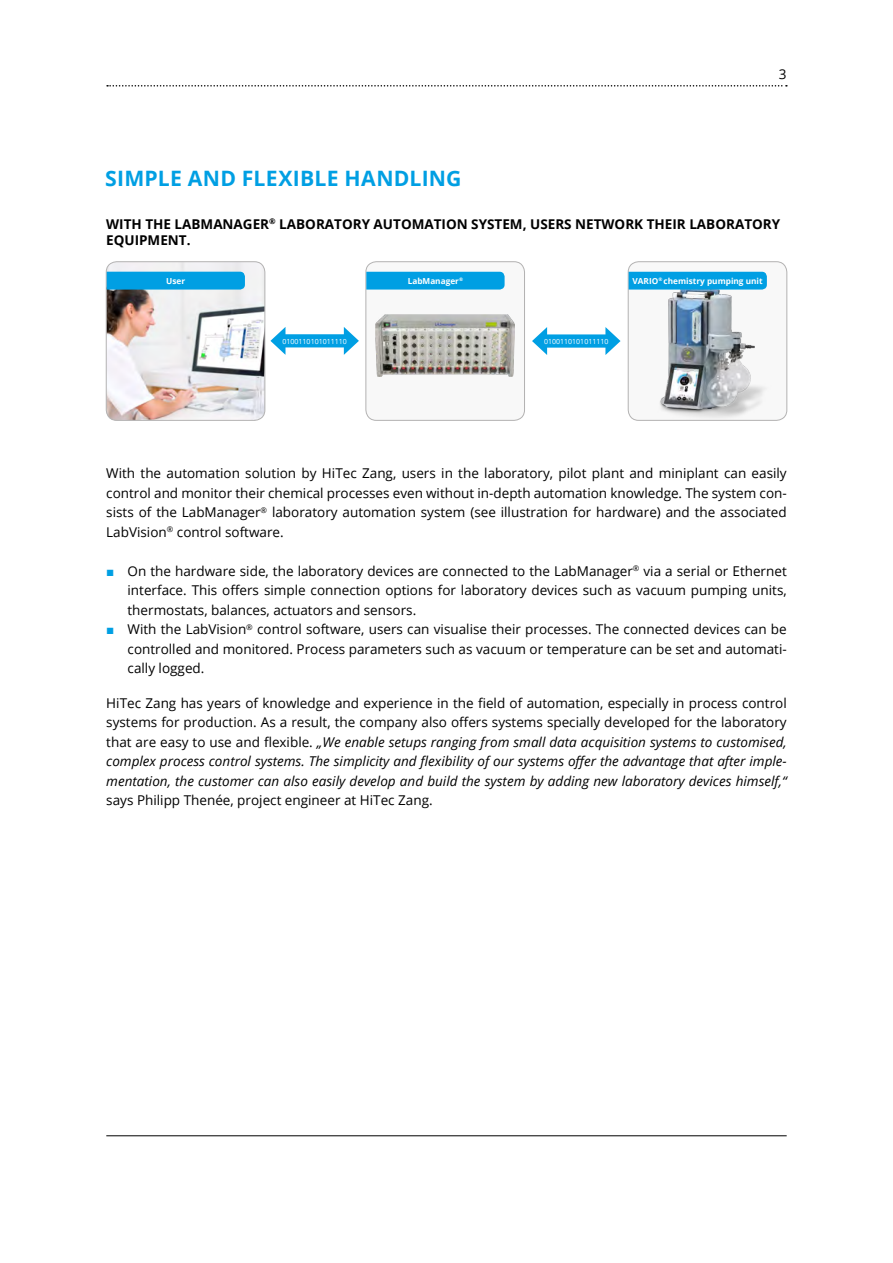
<style>
.page{position:relative;width:893px;height:1263px;background:#fff}
.page>*{position:absolute;margin:0;border:0;box-sizing:border-box;transform-origin:0 0}
.t1{font:700 21.15px "Open Sans";letter-spacing:.005em;color:#009fe3}
.t2{font:13.5px/19.5px "Open Sans";color:#000;text-align:justify}
.t3{font:italic 13.5px/19.5px "Open Sans";color:#000;text-align:justify}
.t4{font:700 13.5px/16.2px "Open Sans";color:#000}
.t5{font:700 8.25px "Open Sans";color:#fff}
.t6{font:7.05px "Open Sans";color:#fff}
.s1{font-family:"Arial";color:#009fe3}
.s2{font-style:normal}
</style>
<div class="page">
<svg style="left:107px;top:85px;width:680px;height:2px"></svg>
<hr style="left:106px;top:1135px;width:681px;height:1px;background:#000">
<img style="left:106px;top:262px;width:159px;height:158px">
<div style="left:106px;top:261px;width:159px;height:160px;border:1px solid #b3b2b2;border-radius:11px"></div>
<div style="left:366px;top:262px;width:158px;height:158px;background:#f8f8f8;border-radius:11px"></div>
<img style="left:375px;top:315px;width:140px;height:61px">
<div style="left:366px;top:261px;width:159px;height:160px;border:1px solid #b3b2b2;border-radius:11px"></div>
<div style="left:628px;top:262px;width:159px;height:158px;background:#f8f8f8;border-radius:11px"></div>
<img style="left:660px;top:290px;width:104px;height:128px">
<div style="left:628px;top:261px;width:159px;height:160px;border:1px solid #b3b2b2;border-radius:11px"></div>
<div style="left:107px;top:272px;width:138px;height:18px;background:#009fe3"></div>
<svg style="left:366px;top:272px;width:139px;height:18px;background:#08a1e3"></svg>
<div style="left:629px;top:272px;width:138px;height:18px;background:#009fe3"></div>
<div style="left:280px;top:334px;width:70px;height:13px;background:#009fe3"></div>
<svg style="left:270px;top:327px;width:15px;height:28px"></svg>
<svg style="left:344px;top:327px;width:15px;height:28px"></svg>
<div style="left:541px;top:334px;width:70px;height:14px;background:#009fe3"></div>
<svg style="left:532px;top:327px;width:15px;height:28px"></svg>
<svg style="left:605px;top:327px;width:15px;height:28px"></svg>
<p class="t2" style="left:779px;top:64px;width:9px">3</p>
<h1 class="t1" style="left:105px;top:164px;width:358px">SIMPLE AND FLEXIBLE HANDLING</h1>
<p class="t4" style="left:106px;top:215px;width:675px">WITH THE LABMANAGER<sup>®</sup> LABORATORY AUTOMATION SYSTEM, USERS NETWORK THEIR LABORATORY<br>EQUIPMENT.</p>
<p class="t5" style="left:166px;top:275px;width:20px">User</p>
<p class="t5" style="left:408px;top:275px;width:57px">LabManager<sup>®</sup></p>
<p class="t5" style="left:633px;top:275px;width:132px">VARIO<sup>®</sup> chemistry pumping unit</p>
<p class="t6" style="left:282px;top:336px;width:66px">0100110101011110</p>
<p class="t6" style="left:544px;top:336px;width:66px">0100110101011110</p>
<p class="t2" style="left:106px;top:463px;width:682px">With the automation solution by HiTec Zang, users in the laboratory, pilot plant and miniplant can easily control and monitor their chemical processes even without in-depth automation knowledge. The system con&shy;sists of the LabManager<sup>®</sup> laboratory automation system (see illustration for hardware) and the associated LabVision<sup>®</sup> control software.</p>
<p class="t2" style="left:128px;top:561px;width:661px;text-indent:-21px"><span class="s1">■</span> On the hardware side, the laboratory devices are connected to the LabManager<sup>®</sup> via a serial or Ethernet interface. This offers simple connection options for laboratory devices such as vacuum pumping units, thermostats, balances, actuators and sensors.</p>
<p class="t2" style="left:128px;top:619px;width:661px;text-indent:-21px"><span class="s1">■</span> With the LabVision<sup>®</sup> control software, users can visualise their processes. The connected devices can be controlled and monitored. Process parameters such as vacuum or temperature can be set and automati&shy;cally logged.</p>
<p class="t3" style="left:106px;top:693px;width:682px"><span class="s2">HiTec Zang has years of knowledge and experience in the field of automation, especially in process control systems for production. As a result, the company also offers systems specially developed for the laboratory that are easy to use and flexible.</span> „We enable setups ranging from small data acquisition systems to customised, complex process control systems. The simplicity and flexibility of our systems offer the advantage that after imple&shy;mentation, the customer can also easily develop and build the system by adding new laboratory devices himself,“</p>
<p class="t2" style="left:106px;top:790px;width:328px">says Philipp Thenée, project engineer at HiTec Zang.</p>
</div>
